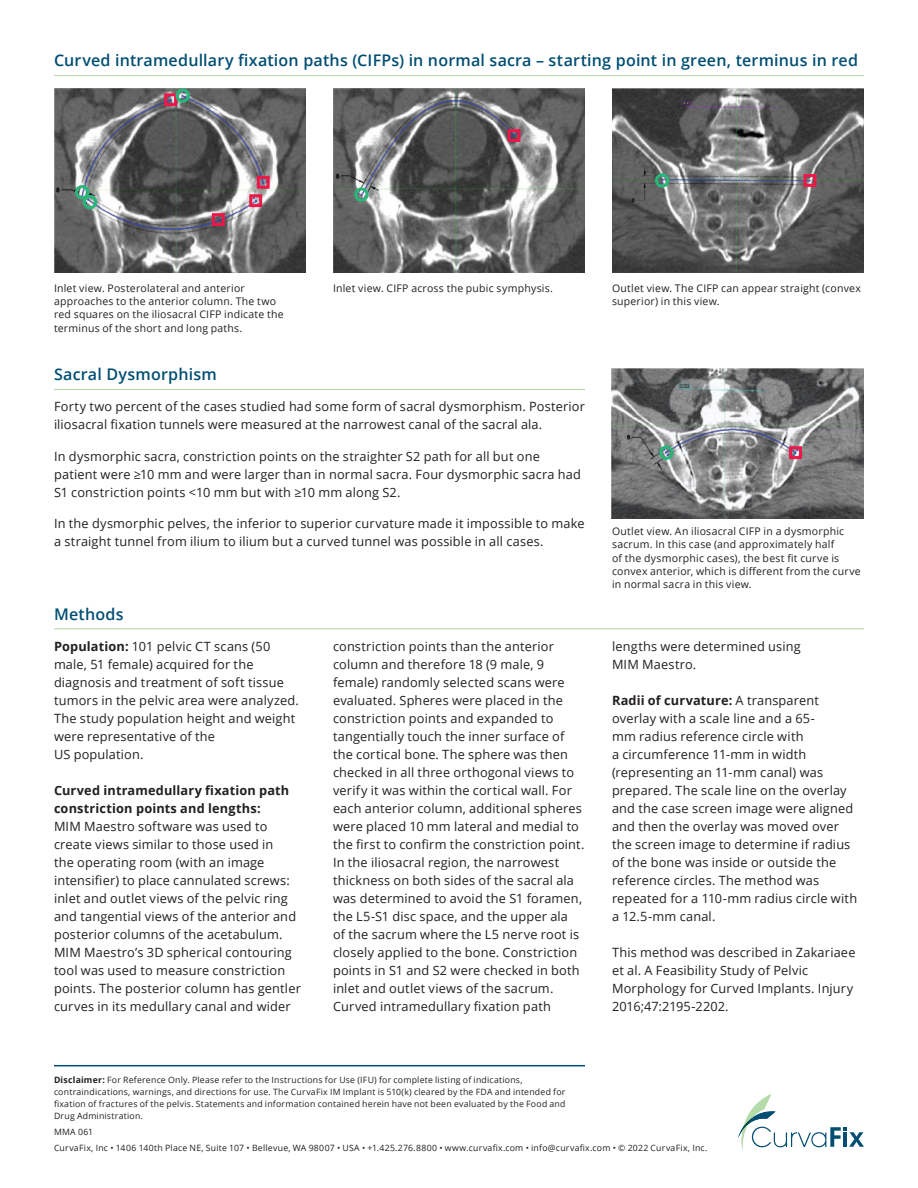
<style>
.page{position:relative;width:918px;height:1188px;background:#fff}
.page>*{position:absolute;margin:0;border:0;box-sizing:border-box;transform-origin:0 0}
.Heading_4{font:600 16.05px "Open Sans";letter-spacing:.01em;color:#024e73}
.Body{font:12.75px/18px "Open Sans";letter-spacing:.015em;color:#231f20}
.Small_print{font:10.5px/13.2px "Open Sans";letter-spacing:.02em;color:#231f20}
.Disclaimer{font:8.7px/12px "Open Sans";letter-spacing:.025em;color:#231f20}
.Small_print-2{font:8.7px "Open Sans";letter-spacing:.025em;color:#231f20}
.s1{font-weight:700}
</style>
<div class="page">
<svg style="left:738px;top:1094px;width:126px;height:56px"></svg>
<hr style="left:54px;top:75px;width:810px;height:1px;background:#b5dbab">
<img style="left:333px;top:88px;width:252px;height:185px">
<div style="left:508px;top:129px;width:12px;height:13px;border:3px solid #ed1847"></div>
<div style="left:354px;top:187px;width:15px;height:15px;border:3px solid #29b679;border-radius:50%"></div>
<img style="left:612px;top:88px;width:252px;height:185px">
<div style="left:804px;top:174px;width:12px;height:13px;border:3px solid #ed1847"></div>
<div style="left:655px;top:173px;width:14px;height:15px;border:3px solid #29b679;border-radius:50%"></div>
<img style="left:54px;top:88px;width:252px;height:185px">
<div style="left:164px;top:93px;width:13px;height:13px;border:3px solid #ed1847"></div>
<div style="left:212px;top:213px;width:13px;height:13px;border:3px solid #ed1847"></div>
<div style="left:249px;top:194px;width:13px;height:13px;border:3px solid #ed1847"></div>
<div style="left:257px;top:176px;width:13px;height:13px;border:3px solid #ed1847"></div>
<div style="left:176px;top:88px;width:14px;height:15px;border:3px solid #29b679;border-radius:50%"></div>
<div style="left:75px;top:185px;width:14px;height:14px;border:3px solid #29b679;border-radius:50%"></div>
<div style="left:83px;top:195px;width:14px;height:14px;border:3px solid #29b679;border-radius:50%"></div>
<img style="left:612px;top:368px;width:252px;height:150px">
<div style="left:789px;top:446px;width:13px;height:13px;border:3px solid #ed1847"></div>
<div style="left:659px;top:445px;width:15px;height:15px;border:3px solid #29b679;border-radius:50%"></div>
<hr style="left:54px;top:389px;width:531px;height:1px;background:#b5dbab">
<hr style="left:54px;top:628px;width:810px;height:1px;background:#b5dbab">
<hr style="left:54px;top:1065px;width:531px;height:1px;background:#024e73">
<p class="Heading_4" style="left:54px;top:49px;width:806px">Curved intramedullary fixation paths (CIFPs) in normal sacra – starting point in green, terminus in red</p>
<p class="Small_print" style="left:54px;top:281px;width:231px">Inlet view. Posterolateral and anterior approaches to the anterior column. The two red squares on the iliosacral CIFP indicate the terminus of the short and long paths.</p>
<p class="Small_print" style="left:333px;top:281px;width:221px">Inlet view. CIFP across the pubic symphysis.</p>
<p class="Small_print" style="left:612px;top:281px;width:250px">Outlet view. The CIFP can appear straight (convex superior) in this view.</p>
<p class="Heading_4" style="left:54px;top:363px;width:165px">Sacral Dysmorphism</p>
<p class="Body" style="left:54px;top:397px;width:532px">Forty two percent of the cases studied had some form of sacral dysmorphism. Posterior iliosacral fixation tunnels were measured at the narrowest canal of the sacral ala.</p>
<p class="Body" style="left:54px;top:447px;width:528px">In dysmorphic sacra, constriction points on the straighter S2 path for all but one patient were ≥10 mm and were larger than in normal sacra. Four dysmorphic sacra had<br>S1 constriction points &lt;10 mm but with ≥10 mm along S2.</p>
<p class="Body" style="left:54px;top:514px;width:532px">In the dysmorphic pelves, the inferior to superior curvature made it impossible to make a straight tunnel from ilium to ilium but a curved tunnel was possible in all cases.</p>
<p class="Heading_4" style="left:54px;top:603px;width:71px">Methods</p>
<p class="Small_print" style="left:612px;top:525px;width:250px">Outlet view. An iliosacral CIFP in a dysmorphic sacrum. In this case (and approximately half<br>of the dysmorphic cases), the best fit curve is convex anterior, which is different from the curve in normal sacra in this view.</p>
<p class="Body" style="left:54px;top:637px;width:247px"><span class="s1">Population:</span> 101 pelvic CT scans (50 male, 51 female) acquired for the diagnosis and treatment of soft tissue tumors in the pelvic area were analyzed.<br>The study population height and weight were representative of the<br>US population.</p>
<p class="Body" style="left:54px;top:781px;width:248px"><span class="s1">Curved intramedullary fixation path constriction points and lengths:<br></span>MIM Maestro software was used to create views similar to those used in<br>the operating room (with an image intensifier) to place cannulated screws: inlet and outlet views of the pelvic ring and tangential views of the anterior and posterior columns of the acetabulum.<br>MIM Maestro’s 3D spherical contouring tool was used to measure constriction points. The posterior column has gentler curves in its medullary canal and wider</p>
<p class="Body" style="left:333px;top:637px;width:253px">constriction points than the anterior column and therefore 18 (9 male, 9 female) randomly selected scans were evaluated. Spheres were placed in the constriction points and expanded to tangentially touch the inner surface of the cortical bone. The sphere was then checked in all three orthogonal views to verify it was within the cortical wall. For each anterior column, additional spheres were placed 10 mm lateral and medial to the first to confirm the constriction point.<br>In the iliosacral region, the narrowest thickness on both sides of the sacral ala was determined to avoid the S1 foramen, the L5-S1 disc space, and the upper ala<br>of the sacrum where the L5 nerve root is closely applied to the bone. Constriction points in S1 and S2 were checked in both inlet and outlet views of the sacrum.<br>Curved intramedullary fixation path</p>
<p class="Body" style="left:612px;top:637px;width:190px">lengths were determined using<br>MIM Maestro.</p>
<p class="Body" style="left:612px;top:691px;width:247px"><span class="s1">Radii of curvature:</span> A transparent overlay with a scale line and a 65-<br>mm radius reference circle with<br>a circumference 11-mm in width (representing an 11-mm canal) was prepared. The scale line on the overlay and the case screen image were aligned and then the overlay was moved over the screen image to determine if radius of the bone was inside or outside the reference circles. The method was repeated for a 110-mm radius circle with a 12.5-mm canal.</p>
<p class="Body" style="left:612px;top:943px;width:245px">This method was described in Zakariaee et al. A Feasibility Study of Pelvic Morphology for Curved Implants. Injury 2016;47:2195-2202.</p>
<p class="Disclaimer" style="left:54px;top:1073px;width:513px"><span class="s1">Disclaimer:</span> For Reference Only. Please refer to the Instructions for Use (IFU) for complete listing of indications, contraindications, warnings, and directions for use. The CurvaFix IM Implant is 510(k) cleared by the FDA and intended for fixation of fractures of the pelvis. Statements and information contained herein have not been evaluated by the Food and Drug Administration.</p>
<p class="Disclaimer" style="left:54px;top:1126px;width:41px">MMA 061</p>
<p class="Small_print-2" style="left:54px;top:1141px;width:655px">CurvaFix, Inc • 1406 140th Place NE, Suite 107 • Bellevue, WA 98007 • USA • +1.425.276.8800 • www.curvafix.com • info@curvafix.com • © 2022 CurvaFix, Inc.</p>
</div>
